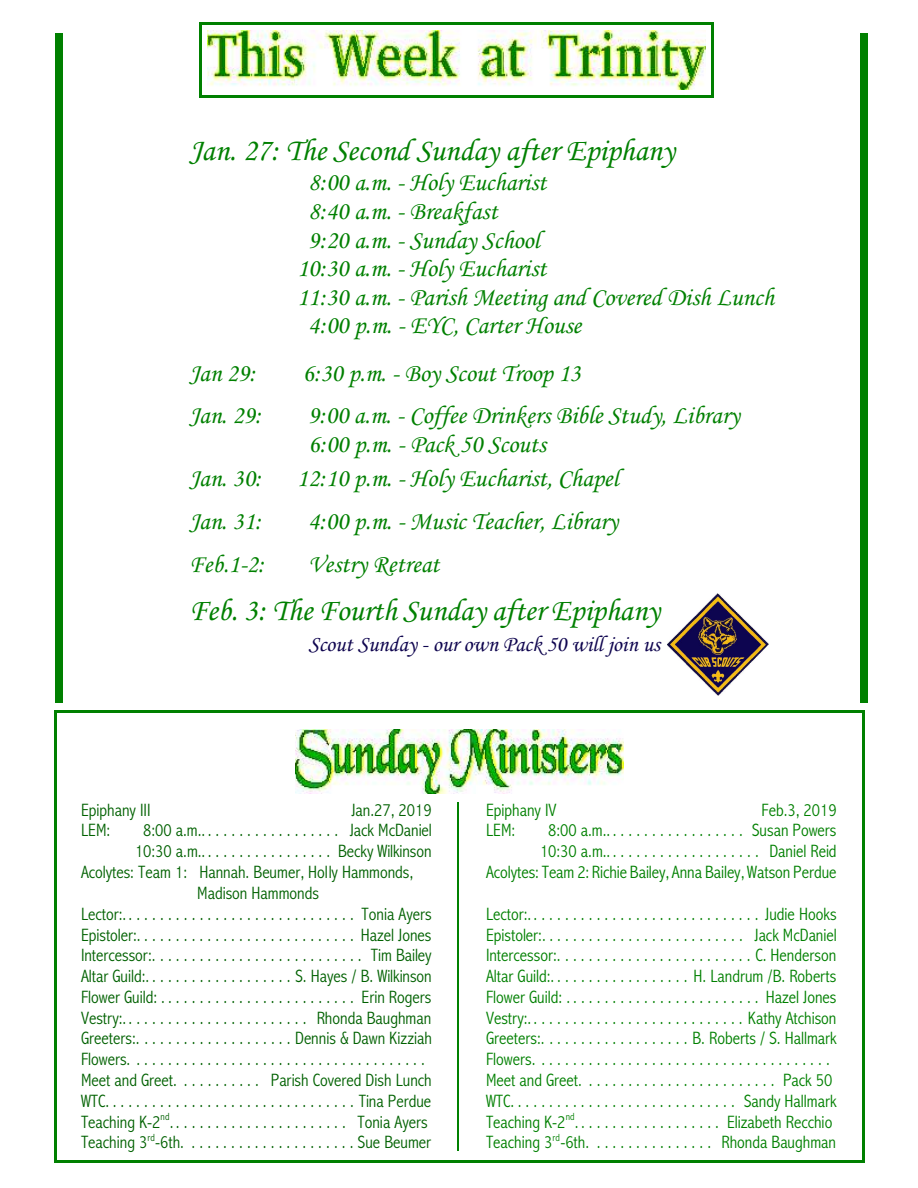
<style>
.page{position:relative;width:918px;height:1188px;background:#fff}
.page>*{position:absolute;margin:0;border:0;box-sizing:border-box;transform-origin:0 0}
.t1{font:31.5px "Monotype Corsiva";letter-spacing:-.005em;color:#008000}
.t2{font:25.5px/28.7px "Monotype Corsiva";color:#008000}
.t3{font:italic 22.5px "Monotype Corsiva";letter-spacing:-.005em;color:#0f054f}
.t4{font:300 condensed 18px "Abadi";color:#006100}
.t5{font:300 condensed 18px/20.9px "Abadi";color:#008000;text-align:right}
</style>
<div class="page">
<img style="left:208px;top:30px;width:498px;height:60px">
<hr style="left:199px;top:22px;width:3px;height:76px;background:#008000">
<hr style="left:711px;top:22px;width:3px;height:76px;background:#008000">
<hr style="left:199px;top:22px;width:515px;height:3px;background:#008000">
<hr style="left:199px;top:95px;width:515px;height:3px;background:#008000">
<img style="left:667px;top:594px;width:101px;height:102px">
<img style="left:296px;top:730px;width:327px;height:63px">
<hr style="left:457px;top:802px;width:2px;height:349px;background:#008000">
<hr style="left:54px;top:710px;width:3px;height:452px;background:#008000">
<hr style="left:862px;top:710px;width:3px;height:452px;background:#008000">
<hr style="left:54px;top:710px;width:811px;height:3px;background:#008000">
<hr style="left:54px;top:1160px;width:811px;height:3px;background:#008000">
<div style="left:55px;top:33px;width:7px;height:670px;background:#008000"></div>
<div style="left:860px;top:33px;width:7px;height:670px;background:#008000"></div>
<h1 class="t1" style="left:189px;top:138px;width:487px">Jan. 27: The Second Sunday after Epiphany</h1>
<h2 class="t2" style="left:308px;top:170px;width:240px">8:00 a.m. - Holy Eucharist</h2>
<h2 class="t2" style="left:308px;top:199px;width:191px">8:40 a.m. - Breakfast</h2>
<h2 class="t2" style="left:308px;top:228px;width:233px">9:20 a.m. - Sunday School</h2>
<h2 class="t2" style="left:297px;top:256px;width:251px">10:30 a.m. - Holy Eucharist</h2>
<h2 class="t2" style="left:297px;top:285px;width:479px">11:30 a.m. - Parish Meeting and Covered Dish Lunch</h2>
<h2 class="t2" style="left:308px;top:314px;width:275px">4:00 p.m. - EYC, Carter House</h2>
<h2 class="t2" style="left:189px;top:361px;width:68px">Jan 29:</h2>
<h2 class="t2" style="left:303px;top:361px;width:280px">6:30 p.m. - Boy Scout Troop 13</h2>
<h2 class="t2" style="left:189px;top:404px;width:74px">Jan. 29:</h2>
<h2 class="t2" style="left:308px;top:404px;width:433px">9:00 a.m. - Coffee Drinkers Bible Study, Library<br>6:00 p.m. - Pack 50 Scouts</h2>
<h2 class="t2" style="left:189px;top:467px;width:74px">Jan. 30:</h2>
<h2 class="t2" style="left:297px;top:467px;width:323px">12:10 p.m. - Holy Eucharist, Chapel</h2>
<h2 class="t2" style="left:189px;top:509px;width:74px">Jan. 31:</h2>
<h2 class="t2" style="left:308px;top:509px;width:311px">4:00 p.m. - Music Teacher, Library</h2>
<h2 class="t2" style="left:189px;top:552px;width:77px">Feb.1-2:</h2>
<h2 class="t2" style="left:308px;top:552px;width:133px">Vestry Retreat</h2>
<h1 class="t1" style="left:189px;top:598px;width:472px">Feb. 3: The Fourth Sunday after Epiphany</h1>
<p class="t3" style="left:309px;top:635px;width:353px">Scout Sunday - our own Pack 50 will join us</p>
<p class="t4" style="left:81px;top:803px;width:71px">Epiphany III</p>
<p class="t4" style="left:352px;top:803px;width:82px">Jan.27, 2019</p>
<p class="t4" style="left:81px;top:824px;width:31px">LEM:</p>
<p class="t4" style="left:143px;top:824px;width:290px">8:00 a.m................... Jack McDaniel</p>
<p class="t4" style="left:135px;top:845px;width:298px">10:30 a.m.. . . . . . . . . . . . . . . . . Becky Wilkinson</p>
<p class="t4" style="left:81px;top:866px;width:334px">Acolytes: Team 1: Hannah. Beumer, Holly Hammonds,</p>
<p class="t4" style="left:197px;top:886px;width:123px">Madison Hammonds</p>
<p class="t4" style="left:81px;top:907px;width:352px">Lector:.............................. Tonia Ayers</p>
<p class="t4" style="left:81px;top:928px;width:352px">Epistoler:............................ Hazel Jones</p>
<p class="t4" style="left:81px;top:949px;width:352px">Intercessor:........................... Tim Bailey</p>
<p class="t4" style="left:81px;top:970px;width:352px">Altar Guild:. . . . . . . . . . . . . . . . . . . S. Hayes / B. Wilkinson</p>
<p class="t4" style="left:81px;top:990px;width:352px">Flower Guild: ......................... Erin Rogers</p>
<p class="t4" style="left:81px;top:1011px;width:352px">Vestry:........................ Rhonda Baughman</p>
<p class="t4" style="left:81px;top:1032px;width:352px">Greeters:. . . . . . . . . . . . . . . . . . . . Dennis &amp; Dawn Kizziah</p>
<p class="t4" style="left:81px;top:1053px;width:345px">Flowers......................................</p>
<p class="t4" style="left:81px;top:1073px;width:352px">Meet and Greet. . . . . . . . . . . Parish Covered Dish Lunch</p>
<p class="t4" style="left:81px;top:1094px;width:352px">WTC................................Tina Perdue</p>
<p class="t4" style="left:81px;top:1115px;width:348px">Teaching K-2<sup>nd</sup>....................... Tonia Ayers</p>
<p class="t4" style="left:81px;top:1136px;width:352px">Teaching 3<sup>rd</sup>-6th. .....................Sue Beumer</p>
<p class="t5" style="left:486px;top:801px;width:72px">Epiphany IV</p>
<p class="t5" style="left:761px;top:801px;width:77px">Feb.3, 2019</p>
<p class="t5" style="left:486px;top:822px;width:31px">LEM:</p>
<p class="t5" style="left:486px;top:822px;width:352px">8:00 a.m................... Susan Powers<br>10:30 a.m..................... Daniel Reid<br>Acolytes: Team 2: Richie Bailey, Anna Bailey, Watson Perdue</p>
<p class="t5" style="left:486px;top:905px;width:352px;text-align:left">Lector:.............................. Judie Hooks Epistoler:.......................... Jack McDaniel Intercessor:.........................C. Henderson Altar Guild:. . . . . . . . . . . . . . . . . . H. Landrum /B. Roberts Flower Guild: ......................... Hazel Jones Vestry:............................Kathy Atchison Greeters:. . . . . . . . . . . . . . . . . . . B. Roberts / S. Hallmark Flowers......................................<br>Meet and Greet. ........................ Pack 50<br>WTC............................. Sandy Hallmark Teaching K-2<sup>nd</sup>. . . . . . . . . . . . . . . . . . . Elizabeth Recchio Teaching 3<sup>rd</sup>-6th. . . . . . . . . . . . . . . . Rhonda Baughman</p>
</div>
